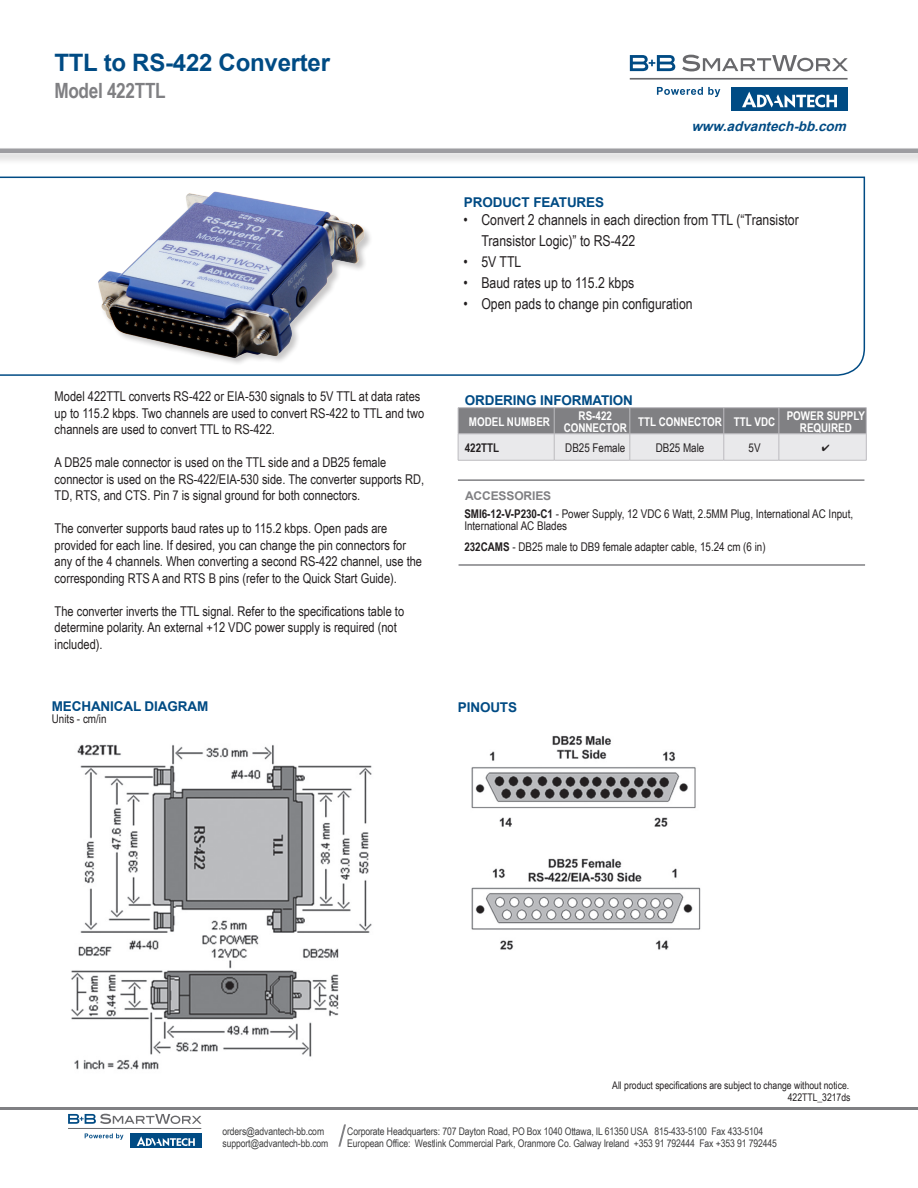
<style>
.page{position:relative;width:918px;height:1188px;background:#fff}
.page>*{position:absolute;margin:0;border:0;box-sizing:border-box;transform-origin:0 0}
.Product_-_Header{font:700 24px "Arial";letter-spacing:-.01em;color:#004b84}
.Product_-_Header_-_D{font:700 21px "Arial Narrow";letter-spacing:-.015em;color:#808083}
.Bullets{font:15px/21px "Arial Narrow";color:#231f20}
.Main_Text{font:13.5px/16.5px "Arial Narrow";color:#231f20}
.chart_header{font:700 13.5px "Arial";letter-spacing:-.01em;color:#004b84}
.t1{font:italic 700 13.5px "Arial";color:#004b84}
.chart_text{font:12px/12px "Arial Narrow";color:#231f20}
.chart_subhead{font:700 12px/12px "Arial Narrow";color:#fff;text-align:center}
.chart_header-2{font:700 12px "Arial";letter-spacing:-.01em;color:#808083}
.chart_text-2{font:700 12px "Arial Narrow";color:#231f20}
.t2{font:10.5px/12px "Arial Narrow";letter-spacing:-.01em;color:#3e3e3f}
.Main_Text-2{font:10.5px "Arial Narrow";color:#231f20}
.s1{font-weight:700}
</style>
<div class="page">
<hr style="left:0;top:1107px;width:918px;height:3px;background:#808083">
<div style="left:731px;top:87px;width:117px;height:24px;background:#004b84"></div>
<svg style="left:742px;top:92px;width:95px;height:16px"></svg>
<svg style="left:630px;top:55px;width:45px;height:16px"></svg>
<svg style="left:682px;top:55px;width:166px;height:16px"></svg>
<hr style="left:630px;top:78px;width:218px;height:2px;background:#69696c">
<svg style="left:657px;top:87px;width:63px;height:10px"></svg>
<div style="left:0;top:145px;width:918px;height:20px;background:#231f20;opacity:.25"></div>
<div style="left:0;top:148px;width:918px;height:5px;background:#9d9da1"></div>
<svg style="left:338px;top:1124px;width:8px;height:23px"></svg>
<div style="left:130px;top:1133px;width:71px;height:15px;background:#004b84"></div>
<svg style="left:137px;top:1136px;width:58px;height:10px"></svg>
<svg style="left:68px;top:1114px;width:134px;height:10px"></svg>
<hr style="left:68px;top:1128px;width:133px;height:1px;background:#69696c">
<svg style="left:85px;top:1133px;width:38px;height:7px"></svg>
<svg style="left:0;top:176px;width:866px;height:200px"></svg>
<hr style="left:458px;top:479px;width:406px;height:2px;background:#808083">
<hr style="left:459px;top:564px;width:406px;height:2px;background:#808083">
<img style="left:91px;top:145px;width:277px;height:231px">
<hr style="left:458px;top:407px;width:96px;height:1px;background:#bcbbbf">
<hr style="left:554px;top:407px;width:76px;height:1px;background:#bcbbbf">
<hr style="left:630px;top:407px;width:94px;height:1px;background:#bcbbbf">
<hr style="left:724px;top:407px;width:55px;height:1px;background:#bcbbbf">
<hr style="left:779px;top:407px;width:87px;height:1px;background:#bcbbbf">
<hr style="left:458px;top:460px;width:96px;height:1px;background:#bcbbbf">
<hr style="left:554px;top:460px;width:76px;height:1px;background:#bcbbbf">
<hr style="left:630px;top:460px;width:94px;height:1px;background:#bcbbbf">
<hr style="left:724px;top:460px;width:55px;height:1px;background:#bcbbbf">
<hr style="left:779px;top:460px;width:87px;height:1px;background:#bcbbbf">
<img style="left:71px;top:744px;width:301px;height:326px">
<img style="left:471px;top:736px;width:230px;height:214px">
<svg style="left:458px;top:408px;width:409px;height:52px;background:#b5b5b7"></svg>
<p class="Product_-_Header" style="left:54px;top:46px;width:277px">TTL to RS-422 Converter</p>
<p class="Product_-_Header_-_D" style="left:54px;top:74px;width:113px">Model 422TTL</p>
<p class="Main_Text" style="left:55px;top:388px;width:371px">Model 422TTL converts RS-422 or EIA-530 signals to 5V TTL at data rates up to 115.2 kbps. Two channels are used to convert RS-422 to TTL and two channels are used to convert TTL to RS-422.</p>
<p class="Main_Text" style="left:55px;top:454px;width:371px">A DB25 male connector is used on the TTL side and a DB25 female connector is used on the RS-422/EIA-530 side. The converter supports RD,<br>TD, RTS, and CTS. Pin 7 is signal ground for both connectors.</p>
<p class="Main_Text" style="left:55px;top:520px;width:369px">The converter supports baud rates up to 115.2 kbps. Open pads are provided for each line. If desired, you can change the pin connectors for any of the 4 channels. When converting a second RS-422 channel, use the corresponding RTS A and RTS B pins (refer to the Quick Start Guide).</p>
<p class="Main_Text" style="left:55px;top:602px;width:351px">The converter inverts the TTL signal. Refer to the specifications table to determine polarity. An external +12 VDC power supply is required (not included).</p>
<p class="chart_header" style="left:52px;top:697px;width:158px">MECHANICAL DIAGRAM</p>
<p class="chart_text" style="left:52px;top:712px;width:56px">Units - cm/in</p>
<p class="chart_header" style="left:464px;top:193px;width:142px">PRODUCT FEATURES</p>
<p class="t1" style="left:691px;top:118px;width:161px">www.advantech-bb.com</p>
<p class="Bullets" style="left:481px;top:208px;width:319px;text-indent:-18px">• Convert 2 channels in each direction from TTL (“Transistor<br>Transistor Logic)” to RS-422</p>
<p class="Bullets" style="left:463px;top:250px;width:60px">• 5V TTL</p>
<p class="Bullets" style="left:463px;top:271px;width:172px">• Baud rates up to 115.2 kbps</p>
<p class="Bullets" style="left:463px;top:292px;width:231px">• Open pads to change pin configuration</p>
<p class="chart_header" style="left:465px;top:391px;width:170px">ORDERING INFORMATION</p>
<p class="chart_subhead" style="left:469px;top:415px;width:83px">MODEL NUMBER</p>
<p class="chart_subhead" style="left:564px;top:409px;width:65px">RS-422<br>CONNECTOR</p>
<p class="chart_subhead" style="left:638px;top:415px;width:85px">TTL CONNECTOR</p>
<p class="chart_subhead" style="left:734px;top:415px;width:43px">TTL VDC</p>
<p class="chart_subhead" style="left:787px;top:409px;width:80px">POWER SUPPLY<br>REQUIRED</p>
<p class="chart_text-2" style="left:465px;top:439px;width:36px">422TTL</p>
<p class="chart_text" style="left:565px;top:441px;width:62px">DB25 Female</p>
<p class="chart_text" style="left:656px;top:441px;width:50px">DB25 Male</p>
<p class="chart_text" style="left:749px;top:441px;width:14px">5V</p>
<p class="chart_header-2" style="left:465px;top:487px;width:88px">ACCESSORIES</p>
<p class="chart_text" style="left:464px;top:507px;width:390px"><span class="s1">SMI6-12-V-P230-C1</span> - Power Supply, 12 VDC 6 Watt, 2.5MM Plug, International AC Input,<br>International AC Blades</p>
<p class="chart_text" style="left:464px;top:540px;width:303px"><span class="s1">232CAMS</span> - DB25 male to DB9 female adapter cable, 15.24 cm (6 in)</p>
<p class="chart_header" style="left:458px;top:698px;width:61px">PINOUTS</p>
<p class="Main_Text-2" style="left:612px;top:1077px;width:238px">All product specifications are subject to change without notice.</p>
<p class="Main_Text-2" style="left:788px;top:1089px;width:64px">422TTL_3217ds</p>
<p class="t2" style="left:223px;top:1125px;width:107px">orders@advantech-bb.com support@advantech-bb.com</p>
<p class="t2" style="left:347px;top:1125px;width:431px">Corporate Headquarters: 707 Dayton Road, PO Box 1040 Ottawa, IL 61350 USA 815-433-5100 Fax 433-5104<br>European Office: Westlink Commercial Park, Oranmore Co. Galway Ireland +353 91 792444 Fax +353 91 792445</p>
</div>
